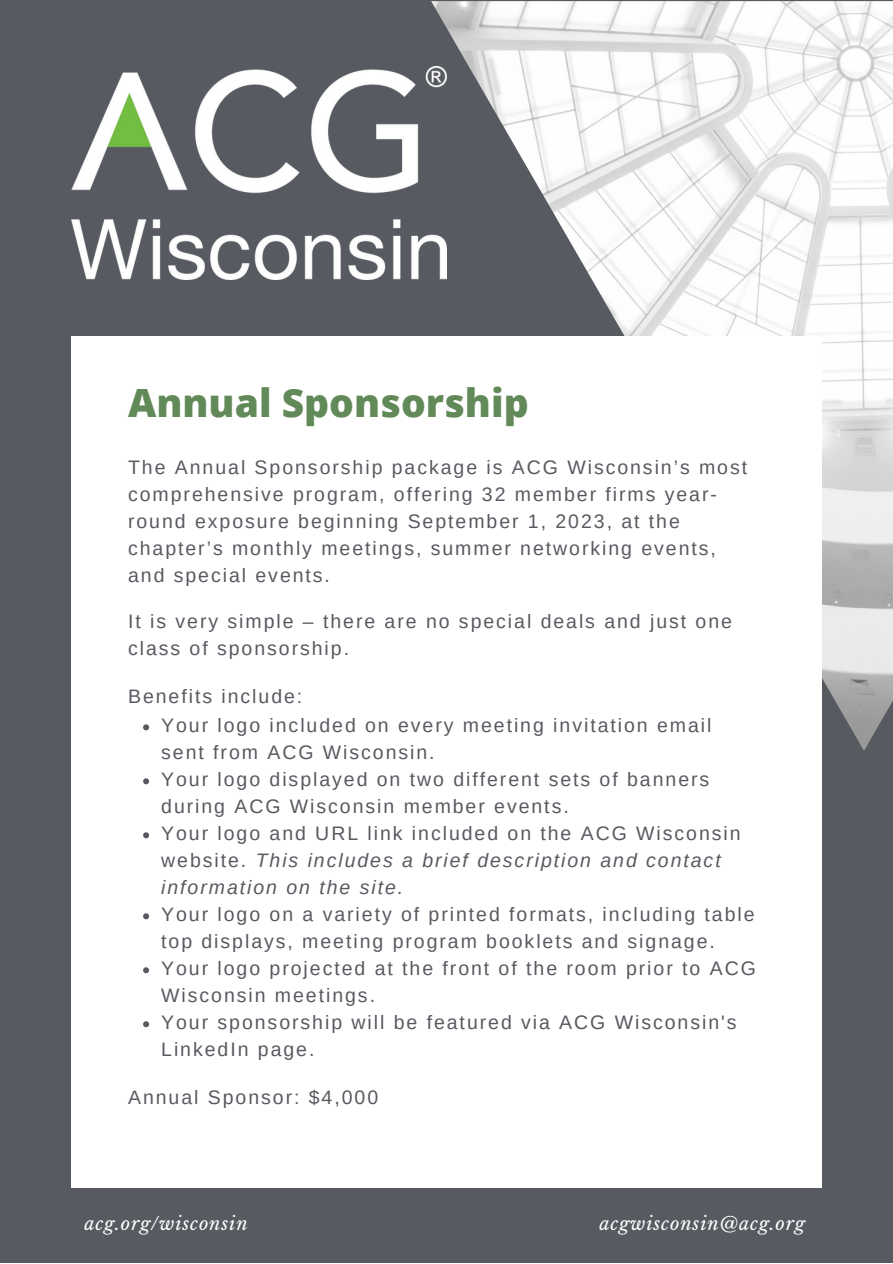
<style>
.page{position:relative;width:893px;height:1264px;background:#fff}
.page>*{position:absolute;margin:0;border:0;box-sizing:border-box;transform-origin:0 0}
.t1{font:800 39px "Open Sans";color:#628958}
.t2{font:19.5px/27px "Arimo";letter-spacing:.1em;color:#575a60}
.t3{font:italic 19.5px/27px "Arimo";letter-spacing:.1em;color:#575a60}
.t4{font:italic 18px "Libre Baskerville";letter-spacing:.05em;color:#fff}
.s1{font-style:normal}
</style>
<div class="page">
<div style="left:0;top:0;width:892px;height:1262px;background:#575a60"></div>
<img style="left:431px;top:1px;width:461px;height:749px">
<div style="left:72px;top:336px;width:749px;height:851px;background:#fff"></div>
<svg style="left:143px;top:724px;width:6px;height:6px"></svg>
<svg style="left:143px;top:778px;width:6px;height:6px"></svg>
<svg style="left:143px;top:832px;width:6px;height:6px"></svg>
<svg style="left:143px;top:913px;width:6px;height:6px"></svg>
<svg style="left:143px;top:967px;width:6px;height:6px"></svg>
<svg style="left:143px;top:1021px;width:6px;height:6px"></svg>
<img style="left:72px;top:67px;width:374px;height:212px">
<p class="t1" style="left:128px;top:375px;width:402px">Annual Sponsorship</p>
<p class="t2" style="left:128px;top:454px;width:620px">The Annual Sponsorship package is ACG Wisconsin’s most comprehensive program, offering 32 member firms year&shy;round exposure beginning September 1, 2023, at the chapter’s monthly meetings, summer networking events, and special events.</p>
<p class="t2" style="left:128px;top:608px;width:605px">It is very simple – there are no special deals and just one class of sponsorship.</p>
<p class="t2" style="left:128px;top:683px;width:176px">Benefits include:</p>
<p class="t2" style="left:161px;top:712px;width:551px">Your logo included on every meeting invitation email sent from ACG Wisconsin.</p>
<p class="t2" style="left:161px;top:766px;width:549px">Your logo displayed on two different sets of banners during ACG Wisconsin member events.</p>
<p class="t3" style="left:161px;top:820px;width:581px"><span class="s1">Your logo and URL link included on the ACG Wisconsin website.</span> This includes a brief description and contact information on the site.</p>
<p class="t2" style="left:161px;top:901px;width:594px">Your logo on a variety of printed formats, including table top displays, meeting program booklets and signage.</p>
<p class="t2" style="left:161px;top:955px;width:596px">Your logo projected at the front of the room prior to ACG<br>Wisconsin meetings.</p>
<p class="t2" style="left:161px;top:1008px;width:577px">Your sponsorship will be featured via ACG Wisconsin's<br>LinkedIn page.</p>
<p class="t2" style="left:128px;top:1083px;width:251px">Annual Sponsor: $4,000</p>
<p class="t4" style="left:84px;top:1212px;width:165px">acg.org/wisconsin</p>
<p class="t4" style="left:599px;top:1212px;width:207px">acgwisconsin@acg.org</p>
</div>
